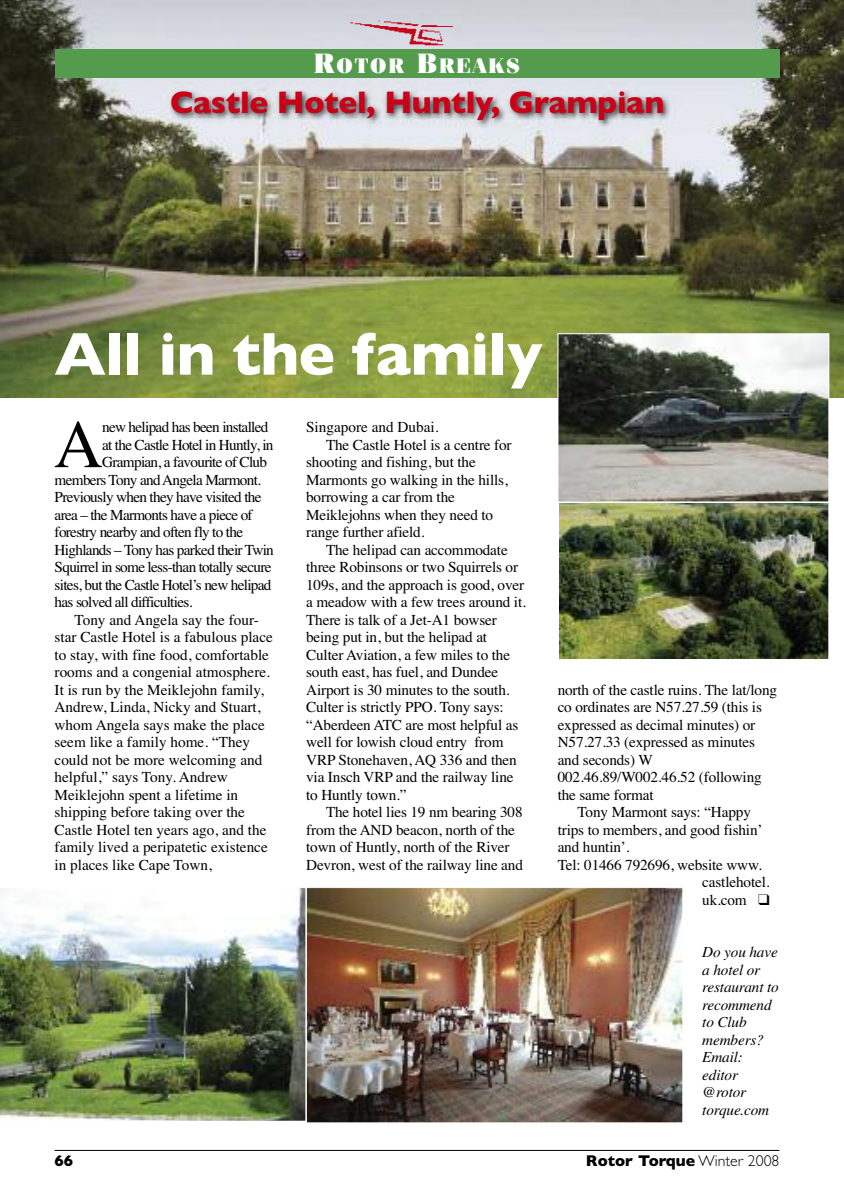
<style>
.page{position:relative;width:844px;height:1191px;background:#fff}
.page>*{position:absolute;margin:0;border:0;box-sizing:border-box;transform-origin:0 0}
.t1{font:68.08px "Times";color:#000}
.t2{font:700 61.25px "Gill Sans";letter-spacing:-.01em;color:#fff}
.t3{font:700 31.5px "Gill Sans";letter-spacing:-.01em;color:#ca0016}
.t4{font:900 21px "Fenice";letter-spacing:.09em;color:#fff}
.t5{font:700 15.75px "Gill Sans";color:#000}
.t6{font:15.22px "Times";letter-spacing:-.01em;color:#000}
.t7{font:15.22px "Times";letter-spacing:-.045em;color:#000}
.t8{font:italic 15.22px/17.5px "Times";letter-spacing:-.01em;color:#000}
.s1{font-size:28px}
.s2{font-weight:300}
</style>
<div class="page">
<img style="left:0;top:0;width:843px;height:397px">
<img style="left:49px;top:81px;width:743px;height:158px">
<img style="left:346px;top:17px;width:120px;height:30px">
<div style="left:55px;top:50px;width:724px;height:28px;background:#549b4d"></div>
<hr style="left:55px;top:1150px;width:724px;height:1px;background:#000">
<img style="left:559px;top:504px;width:267px;height:153px">
<div style="left:557px;top:502px;width:271px;height:157px;border:1px solid #fff"></div>
<img style="left:0;top:887px;width:306px;height:234px">
<img style="left:308px;top:889px;width:373px;height:232px">
<div style="left:306px;top:887px;width:377px;height:236px;border:1px solid #fff"></div>
<img style="left:559px;top:335px;width:267px;height:165px">
<div style="left:557px;top:333px;width:271px;height:169px;border:1px solid #fff"></div>
<h3 class="t4" style="left:314px;top:58px;width:208px"><span class="s1">R</span>OTOR <span class="s1">B</span>REAKS</h3>
<h3 class="t3" style="left:170px;top:83px;width:495px">Castle Hotel, Huntly, Grampian</h3>
<h2 class="t2" style="left:55px;top:318px;width:489px">All in the family</h2>
<h1 class="t1" style="left:54px;top:404px;width:51px">A</h1>
<p class="t7" style="left:102px;top:418px;width:168px">new helipad has been installed</p>
<p class="t7" style="left:102px;top:435px;width:173px">at the Castle Hotel in Huntly, in</p>
<p class="t7" style="left:102px;top:453px;width:166px">Grampian, a favourite of Club</p>
<p class="t7" style="left:55px;top:470px;width:208px">members Tony andAngela Marmont.</p>
<p class="t7" style="left:55px;top:488px;width:208px">Previously when they have visited the</p>
<p class="t7" style="left:55px;top:505px;width:199px">area – the Marmonts have a piece of</p>
<p class="t7" style="left:55px;top:523px;width:190px">forestry nearby and often fly to the</p>
<p class="t7" style="left:55px;top:540px;width:221px">Highlands – Tony has parked their Twin</p>
<p class="t7" style="left:55px;top:558px;width:218px">Squirrel in some less-than totally secure</p>
<p class="t7" style="left:55px;top:575px;width:218px">sites, but the Castle Hotel’s new helipad</p>
<p class="t7" style="left:55px;top:593px;width:139px">has solved all difficulties.</p>
<p class="t6" style="left:74px;top:610px;width:186px">Tony and Angela say the four-</p>
<p class="t6" style="left:55px;top:628px;width:220px">star Castle Hotel is a fabulous place</p>
<p class="t6" style="left:55px;top:645px;width:216px">to stay, with fine food, comfortable</p>
<p class="t6" style="left:55px;top:663px;width:217px">rooms and a congenial atmosphere.</p>
<p class="t6" style="left:55px;top:680px;width:211px">It is run by the Meiklejohn family,</p>
<p class="t6" style="left:55px;top:698px;width:207px">Andrew, Linda, Nicky and Stuart,</p>
<p class="t6" style="left:55px;top:715px;width:212px">whom Angela says make the place</p>
<p class="t6" style="left:55px;top:733px;width:197px">seem like a family home. “They</p>
<p class="t6" style="left:55px;top:750px;width:209px">could not be more welcoming and</p>
<p class="t6" style="left:55px;top:768px;width:175px">helpful,” says Tony. Andrew</p>
<p class="t6" style="left:55px;top:785px;width:185px">Meiklejohn spent a lifetime in</p>
<p class="t6" style="left:55px;top:803px;width:192px">shipping before taking over the</p>
<p class="t6" style="left:55px;top:820px;width:213px">Castle Hotel ten years ago, and the</p>
<p class="t6" style="left:55px;top:838px;width:215px">family lived a peripatetic existence</p>
<p class="t6" style="left:55px;top:855px;width:159px">in places like Cape Town,</p>
<p class="t6" style="left:306px;top:418px;width:134px">Singapore and Dubai.</p>
<p class="t6" style="left:326px;top:435px;width:187px">The Castle Hotel is a centre for</p>
<p class="t6" style="left:306px;top:453px;width:171px">shooting and fishing, but the</p>
<p class="t6" style="left:306px;top:470px;width:203px">Marmonts go walking in the hills,</p>
<p class="t6" style="left:306px;top:488px;width:150px">borrowing a car from the</p>
<p class="t6" style="left:306px;top:505px;width:188px">Meiklejohns when they need to</p>
<p class="t6" style="left:306px;top:523px;width:120px">range further afield.</p>
<p class="t6" style="left:326px;top:540px;width:183px">The helipad can accommodate</p>
<p class="t6" style="left:306px;top:558px;width:213px">three Robinsons or two Squirrels or</p>
<p class="t6" style="left:306px;top:575px;width:219px">109s, and the approach is good, over</p>
<p class="t6" style="left:306px;top:593px;width:221px">a meadow with a few trees around it.</p>
<p class="t6" style="left:306px;top:610px;width:192px">There is talk of a Jet-A1 bowser</p>
<p class="t6" style="left:306px;top:628px;width:182px">being put in, but the helipad at</p>
<p class="t6" style="left:306px;top:645px;width:205px">Culter Aviation, a few miles to the</p>
<p class="t6" style="left:306px;top:663px;width:193px">south east, has fuel, and Dundee</p>
<p class="t6" style="left:306px;top:680px;width:205px">Airport is 30 minutes to the south.</p>
<p class="t6" style="left:306px;top:698px;width:199px">Culter is strictly PPO. Tony says:</p>
<p class="t6" style="left:306px;top:715px;width:214px">“Aberdeen ATC are most helpful as</p>
<p class="t6" style="left:306px;top:733px;width:199px">well for lowish cloud entry from</p>
<p class="t6" style="left:306px;top:750px;width:212px">VRP Stonehaven, AQ 336 and then</p>
<p class="t6" style="left:306px;top:768px;width:209px">via Insch VRP and the railway line</p>
<p class="t6" style="left:306px;top:785px;width:102px">to Huntly town.”</p>
<p class="t6" style="left:326px;top:803px;width:198px">The hotel lies 19 nm bearing 308</p>
<p class="t6" style="left:306px;top:820px;width:210px">from the AND beacon, north of the</p>
<p class="t6" style="left:306px;top:838px;width:205px">town of Huntly, north of the River</p>
<p class="t6" style="left:306px;top:855px;width:218px">Devron, west of the railway line and</p>
<p class="t6" style="left:557px;top:680px;width:221px">north of the castle ruins. The lat/long</p>
<p class="t6" style="left:557px;top:698px;width:206px">co ordinates are N57.27.59 (this is</p>
<p class="t6" style="left:557px;top:715px;width:199px">expressed as decimal minutes) or</p>
<p class="t6" style="left:557px;top:733px;width:199px">N57.27.33 (expressed as minutes</p>
<p class="t6" style="left:557px;top:750px;width:96px">and seconds) W</p>
<p class="t6" style="left:557px;top:768px;width:205px">002.46.89/W002.46.52 (following</p>
<p class="t6" style="left:557px;top:785px;width:97px">the same format</p>
<p class="t6" style="left:577px;top:803px;width:175px">Tony Marmont says: “Happy</p>
<p class="t6" style="left:557px;top:820px;width:206px">trips to members, and good fishin’</p>
<p class="t6" style="left:557px;top:838px;width:73px">and huntin’.</p>
<p class="t6" style="left:557px;top:855px;width:205px">Tel: 01466 792696, website www.</p>
<p class="t6" style="left:702px;top:873px;width:69px">castlehotel.</p>
<p class="t6" style="left:702px;top:890px;width:69px">uk.com ❑</p>
<p class="t8" style="left:702px;top:945px;width:78px">Do you have a hotel or restaurant to recommend to Club members?<br>Email: editor @rotor torque.com</p>
<p class="t5" style="left:55px;top:1150px;width:20px">66</p>
<p class="t5" style="left:585px;top:1150px;width:195px">Rotor Torque <span class="s2">Winter 2008</span></p>
</div>
